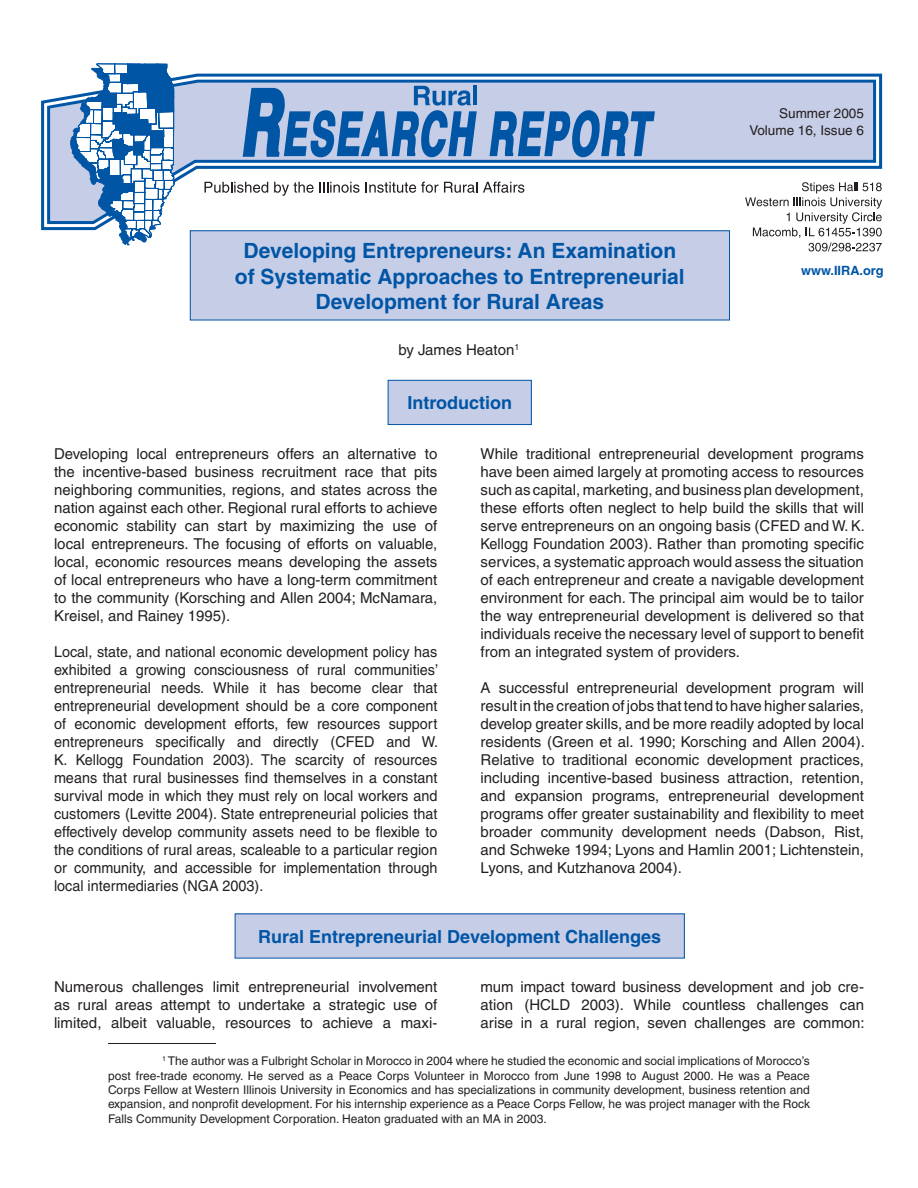
<style>
.page{position:relative;width:918px;height:1188px;background:#fff}
.page>*{position:absolute;margin:0;border:0;box-sizing:border-box;transform-origin:0 0}
.t1{font:700 21px/25.2px "Helvetica";color:#0155a5;text-align:center}
.t2{font:700 18px "Helvetica";color:#0155a5}
.t3{font:15px/18px "Helvetica";color:#231f20;text-align:justify}
.t4{font:15px/18px "Helvetica";color:#231f20;text-align:justify;scale:.96 1}
.t5{font:13.5px/16.2px "Helvetica";color:#231f20}
.t6{font:700 12.75px "Helvetica";color:#0155a5}
.t7{font:12px/14.4px "Helvetica";color:#231f20;text-align:justify}
</style>
<div class="page">
<div style="left:190px;top:231px;width:540px;height:89px;background:#c6cde7"></div>
<hr style="left:108px;top:1043px;width:108px;height:1px;background:#231f20">
<svg style="left:41px;top:73px;width:841px;height:159px"></svg>
<svg style="left:204px;top:182px;width:64px;height:11px"></svg>
<svg style="left:274px;top:182px;width:40px;height:14px"></svg>
<svg style="left:320px;top:182px;width:40px;height:11px"></svg>
<svg style="left:366px;top:182px;width:72px;height:11px"></svg>
<svg style="left:444px;top:182px;width:33px;height:11px"></svg>
<svg style="left:483px;top:182px;width:41px;height:11px"></svg>
<svg style="left:745px;top:182px;width:137px;height:69px"></svg>
<svg style="left:241px;top:73px;width:415px;height:86px;background:#799ecd"></svg>
<svg style="left:70px;top:63px;width:105px;height:182px"></svg>
<div style="left:388px;top:380px;width:143px;height:45px;background:#c6cde7"></div>
<div style="left:388px;top:380px;width:144px;height:45px;border:1px solid #0155a5"></div>
<div style="left:235px;top:914px;width:449px;height:44px;background:#c6cde7"></div>
<h1 class="t1" style="left:235px;top:238px;width:451px">Developing Entrepreneurs: An Examination of Systematic Approaches to Entrepreneurial<br>Development for Rural Areas</h1>
<p class="t3" style="left:398px;top:341px;width:122px">by James Heaton<sup>1</sup></p>
<p class="t2" style="left:407px;top:392px;width:106px">Introduction</p>
<p class="t5" style="left:750px;top:106px;width:116px;text-align:right">Summer 2005<br>Volume 16, Issue 6</p>
<p class="t5" style="left:810px;top:106px;width:23px">Fall</p>
<p class="t5" style="left:858px;top:106px;width:9px">4<br>1</p>
<p class="t6" style="left:801px;top:262px;width:84px">www.IIRA.org</p>
<p class="t3" style="left:54px;top:444px;width:385px">Developing local entrepreneurs offers an alternative to the incentive-based business recruitment race that pits neighboring communities, regions, and states across the nation against each other. Regional rural efforts to achieve economic stability can start by maximizing the use of local entrepreneurs. The focusing of efforts on valuable, local, economic resources means developing the assets of local entrepreneurs who have a long-term commitment to the community (Korsching and Allen 2004; McNamara, Kreisel, and Rainey 1995).</p>
<p class="t4" style="left:54px;top:642px;width:402px">Local, state, and national economic development policy has exhibited a growing consciousness of rural communities’ entrepreneurial needs. While it has become clear that entrepreneurial development should be a core component of economic development efforts, few resources support entrepreneurs specifically and directly (CFED and W.<br>K. Kellogg Foundation 2003). The scarcity of resources means that rural businesses find themselves in a constant survival mode in which they must rely on local workers and customers (Levitte 2004). State entrepreneurial policies that effectively develop community assets need to be flexible to the conditions of rural areas, scaleable to a particular region or community, and accessible for implementation through local intermediaries (NGA 2003).</p>
<p class="t3" style="left:481px;top:444px;width:386px">While traditional entrepreneurial development programs have been aimed largely at promoting access to resources such as capital, marketing, and business plan development, these efforts often neglect to help build the skills that will serve entrepreneurs on an ongoing basis (CFED and W. K.<br>Kellogg Foundation 2003). Rather than promoting specific services, a systematic approach would assess the situation of each entrepreneur and create a navigable development environment for each. The principal aim would be to tailor the way entrepreneurial development is delivered so that individuals receive the necessary level of support to benefit from an integrated system of providers.</p>
<p class="t3" style="left:481px;top:678px;width:386px">A successful entrepreneurial development program will result in the creation of jobs that tend to have higher salaries, develop greater skills, and be more readily adopted by local residents (Green et al. 1990; Korsching and Allen 2004).<br>Relative to traditional economic development practices, including incentive-based business attraction, retention, and expansion programs, entrepreneurial development programs offer greater sustainability and flexibility to meet broader community development needs (Dabson, Rist, and Schweke 1994; Lyons and Hamlin 2001; Lichtenstein, Lyons, and Kutzhanova 2004).</p>
<p class="t2" style="left:258px;top:926px;width:405px">Rural Entrepreneurial Development Challenges</p>
<p class="t3" style="left:54px;top:977px;width:385px">Numerous challenges limit entrepreneurial involvement as rural areas attempt to undertake a strategic use of limited, albeit valuable, resources to achieve a maxi-</p>
<p class="t3" style="left:481px;top:977px;width:386px">mum impact toward business development and job cre&shy;ation (HCLD 2003). While countless challenges can arise in a rural region, seven challenges are common:</p>
<p class="t7" style="left:108px;top:1054px;width:704px;text-indent:54px"><sup>1</sup> The author was a Fulbright Scholar in Morocco in 2004 where he studied the economic and social implications of Morocco’s post free-trade economy. He served as a Peace Corps Volunteer in Morocco from June 1998 to August 2000. He was a Peace Corps Fellow at Western Illinois University in Economics and has specializations in community development, business retention and expansion, and nonprofit development. For his internship experience as a Peace Corps Fellow, he was project manager with the Rock Falls Community Development Corporation. Heaton graduated with an MA in 2003.</p>
</div>
